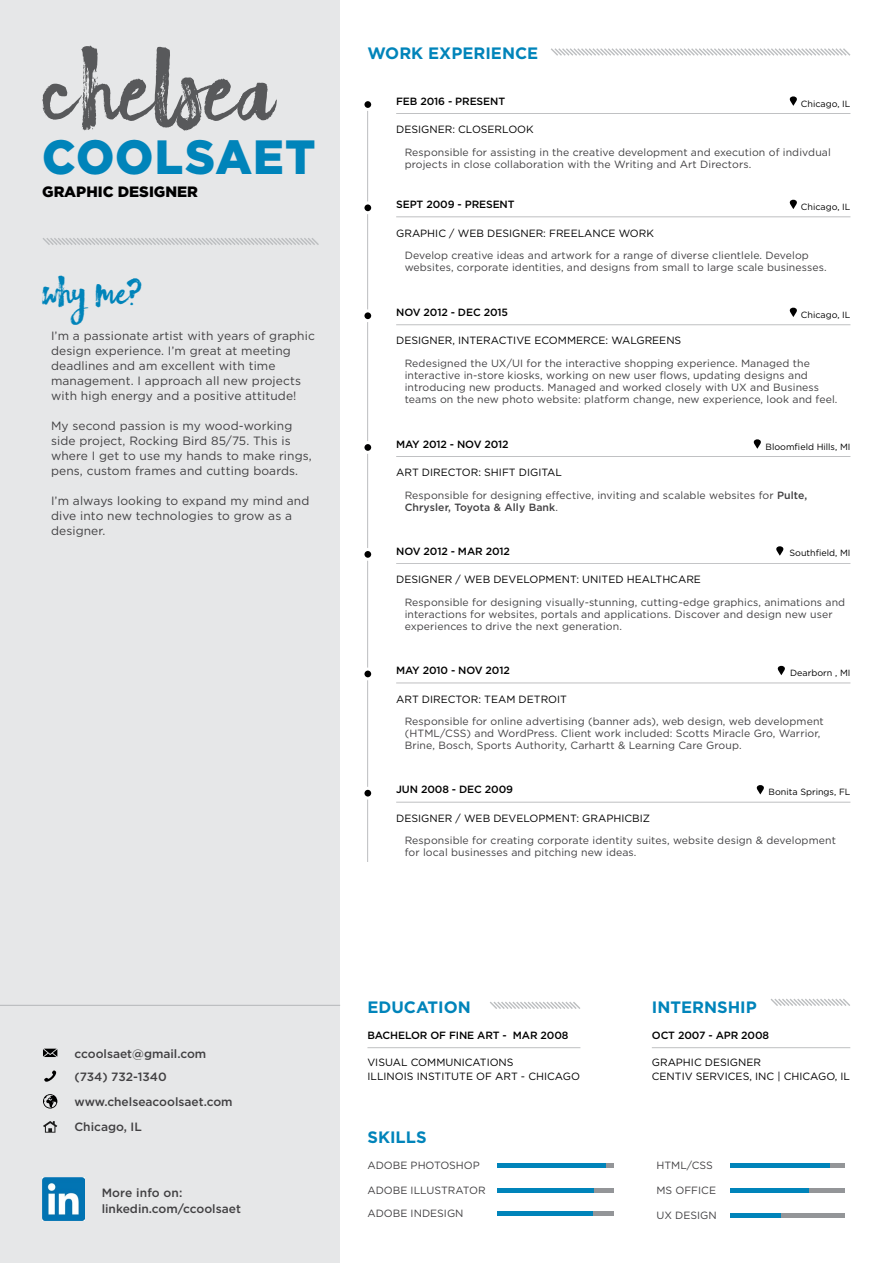
<style>
.page{position:relative;width:893px;height:1263px;background:#fff}
.page>*{position:absolute;margin:0;border:0;box-sizing:border-box;transform-origin:0 0}
.t1{font:120px "The Treasured Years Script";letter-spacing:.025em;color:#58595b;scale:.96 1}
.t2{font:900 48px "Gotham";letter-spacing:.025em;color:#0084ba;scale:.96 1}
.t3{font:45px "The Treasured Years Script";color:#0084ba}
.t4{font:700 16.5px "Gotham";color:#0084ba}
.t5{font:900 15px "Gotham";color:#000}
.t6{font:12px/15px "Gotham";letter-spacing:.01em;color:#414042}
.t7{font:500 12px/23.2px "Gotham";color:#414042}
.t8{font:10.5px/12px "Gotham";letter-spacing:.01em;color:#414042}
.t9{font:10.5px/13.5px "Gotham";color:#000}
.t10{font:500 10.5px "Gotham";letter-spacing:-.01em;color:#000}
.t11{font:9px "Gotham";color:#000}
.s1{font-weight:500}
</style>
<div class="page">
<div style="left:0;top:0;width:340px;height:1263px;background:#e6e7e8"></div>
<hr style="left:730px;top:1188px;width:114px;height:4px;background:#939598">
<hr style="left:730px;top:1188px;width:79px;height:4px;background:#0084ba">
<hr style="left:730px;top:1213px;width:114px;height:4px;background:#939598">
<hr style="left:730px;top:1213px;width:51px;height:4px;background:#0084ba">
<div style="left:497px;top:1163px;width:116px;height:5px;background:#939598"></div>
<div style="left:497px;top:1163px;width:109px;height:5px;background:#0084ba"></div>
<hr style="left:497px;top:1188px;width:116px;height:4px;background:#939598">
<hr style="left:497px;top:1188px;width:97px;height:4px;background:#0084ba">
<div style="left:497px;top:1211px;width:116px;height:5px;background:#939598"></div>
<div style="left:497px;top:1211px;width:95px;height:5px;background:#0084ba"></div>
<div style="left:730px;top:1163px;width:114px;height:5px;background:#939598"></div>
<div style="left:730px;top:1163px;width:100px;height:5px;background:#0084ba"></div>
<hr style="left:367px;top:103px;width:1px;height:759px;background:#bcbec0">
<svg style="left:551px;top:48px;width:300px;height:8px"></svg>
<svg style="left:43px;top:238px;width:276px;height:7px"></svg>
<hr style="left:367px;top:1047px;width:213px;height:1px;background:#939598">
<svg style="left:490px;top:1001px;width:90px;height:8px"></svg>
<hr style="left:652px;top:1047px;width:198px;height:1px;background:#939598">
<svg style="left:770px;top:998px;width:80px;height:8px"></svg>
<div style="left:363px;top:203px;width:10px;height:10px;background:#000;border-radius:50%"></div>
<div style="left:361px;top:201px;width:13px;height:13px;border:3px solid #fff;border-radius:50%"></div>
<hr style="left:396px;top:217px;width:454px;height:1px;background:#939598">
<svg style="left:790px;top:200px;width:7px;height:9px"></svg>
<div style="left:363px;top:100px;width:10px;height:9px;background:#000;border-radius:50%"></div>
<div style="left:361px;top:98px;width:13px;height:13px;border:3px solid #fff;border-radius:50%"></div>
<hr style="left:396px;top:113px;width:454px;height:1px;background:#939598">
<svg style="left:790px;top:96px;width:7px;height:10px"></svg>
<div style="left:363px;top:311px;width:10px;height:10px;background:#000;border-radius:50%"></div>
<div style="left:361px;top:309px;width:13px;height:13px;border:3px solid #fff;border-radius:50%"></div>
<hr style="left:396px;top:324px;width:454px;height:1px;background:#939598">
<svg style="left:790px;top:308px;width:7px;height:9px"></svg>
<div style="left:363px;top:443px;width:10px;height:9px;background:#000;border-radius:50%"></div>
<div style="left:361px;top:441px;width:13px;height:13px;border:3px solid #fff;border-radius:50%"></div>
<hr style="left:396px;top:456px;width:454px;height:1px;background:#939598">
<svg style="left:754px;top:439px;width:7px;height:10px"></svg>
<div style="left:363px;top:549px;width:10px;height:10px;background:#000;border-radius:50%"></div>
<div style="left:361px;top:548px;width:13px;height:13px;border:3px solid #fff;border-radius:50%"></div>
<hr style="left:396px;top:563px;width:454px;height:1px;background:#939598">
<svg style="left:776px;top:546px;width:7px;height:10px"></svg>
<div style="left:363px;top:669px;width:10px;height:10px;background:#000;border-radius:50%"></div>
<div style="left:361px;top:667px;width:13px;height:13px;border:3px solid #fff;border-radius:50%"></div>
<hr style="left:396px;top:683px;width:454px;height:1px;background:#939598">
<svg style="left:778px;top:666px;width:7px;height:9px"></svg>
<div style="left:363px;top:788px;width:10px;height:10px;background:#000;border-radius:50%"></div>
<div style="left:361px;top:787px;width:13px;height:12px;border:3px solid #fff;border-radius:50%"></div>
<hr style="left:396px;top:802px;width:454px;height:1px;background:#939598">
<svg style="left:757px;top:785px;width:7px;height:9px"></svg>
<hr style="left:0;top:1005px;width:340px;height:1px;background:#939598">
<svg style="left:43px;top:1049px;width:14px;height:8px"></svg>
<svg style="left:44px;top:1070px;width:13px;height:12px"></svg>
<svg style="left:43px;top:1121px;width:14px;height:12px"></svg>
<img style="left:42px;top:1178px;width:43px;height:42px">
<svg style="left:43px;top:1094px;width:14px;height:14px"></svg>
<h1 class="t1" style="left:42px;top:7px;width:243px">Chelsea</h1>
<h2 class="t2" style="left:42px;top:124px;width:286px">COOLSAET</h2>
<h3 class="t5" style="left:42px;top:182px;width:157px">GRAPHIC DESIGNER</h3>
<h3 class="t3" style="left:43px;top:262px;width:101px">WHY ME?</h3>
<p class="t6" style="left:51px;top:328px;width:265px">I’m a passionate artist with years of graphic design experience. I’m great at meeting deadlines and am excellent with time management. I approach all new projects with high energy and a positive attitude!</p>
<p class="t6" style="left:51px;top:418px;width:262px">My second passion is my wood-working side project, Rocking Bird 85/75. This is where I get to use my hands to make rings, pens, custom frames and cutting boards.</p>
<p class="t6" style="left:51px;top:493px;width:260px">I’m always looking to expand my mind and dive into new technologies to grow as a designer.</p>
<h3 class="t4" style="left:367px;top:43px;width:172px">WORK EXPERIENCE</h3>
<p class="t10" style="left:396px;top:94px;width:110px">FEB 2016 - PRESENT</p>
<p class="t9" style="left:396px;top:122px;width:139px">DESIGNER: CLOSERLOOK</p>
<p class="t11" style="left:801px;top:98px;width:51px">Chicago, IL</p>
<p class="t8" style="left:405px;top:145px;width:428px;line-height:12.6px">Responsible for assisting in the creative development and execution of indivdual projects in close collaboration with the Writing and Art Directors.</p>
<p class="t10" style="left:396px;top:198px;width:120px">SEPT 2009 - PRESENT</p>
<p class="t9" style="left:396px;top:226px;width:259px">GRAPHIC / WEB DESIGNER: FREELANCE WORK</p>
<p class="t11" style="left:801px;top:201px;width:51px">Chicago, IL</p>
<p class="t8" style="left:405px;top:249px;width:423px">Develop creative ideas and artwork for a range of diverse clientlele. Develop websites, corporate identities, and designs from small to large scale businesses.</p>
<p class="t10" style="left:396px;top:305px;width:113px">NOV 2012 - DEC 2015</p>
<p class="t9" style="left:396px;top:334px;width:287px">DESIGNER, INTERACTIVE ECOMMERCE: WALGREENS</p>
<p class="t11" style="left:801px;top:309px;width:51px">Chicago, IL</p>
<p class="t8" style="left:405px;top:357px;width:434px">Redesigned the UX/UI for the interactive shopping experience. Managed the interactive in-store kiosks, working on new user flows, updating designs and introducing new products. Managed and worked closely with UX and Business teams on the new photo website: platform change, new experience, look and feel.</p>
<p class="t10" style="left:396px;top:437px;width:114px">MAY 2012 - NOV 2012</p>
<p class="t9" style="left:396px;top:465px;width:167px">ART DIRECTOR: SHIFT DIGITAL</p>
<p class="t11" style="left:766px;top:441px;width:86px">Bloomfield Hills, MI</p>
<p class="t8" style="left:405px;top:489px;width:404px">Responsible for designing effective, inviting and scalable websites for <span class="s1">Pulte,<br>Chrysler, Toyota &amp; Ally Bank</span>.</p>
<p class="t10" style="left:396px;top:544px;width:115px">NOV 2012 - MAR 2012</p>
<p class="t9" style="left:396px;top:572px;width:306px">DESIGNER / WEB DEVELOPMENT: UNITED HEALTHCARE</p>
<p class="t11" style="left:789px;top:547px;width:62px">Southfield, MI</p>
<p class="t8" style="left:405px;top:596px;width:442px">Responsible for designing visually-stunning, cutting-edge graphics, animations and interactions for websites, portals and applications. Discover and design new user experiences to drive the next generation.</p>
<p class="t10" style="left:396px;top:664px;width:115px">MAY 2010 - NOV 2012</p>
<p class="t9" style="left:396px;top:692px;width:172px">ART DIRECTOR: TEAM DETROIT</p>
<p class="t11" style="left:790px;top:667px;width:62px">Dearborn , MI</p>
<p class="t8" style="left:405px;top:715px;width:421px">Responsible for online advertising (banner ads), web design, web development (HTML/CSS) and WordPress. Client work included: Scotts Miracle Gro, Warrior,<br>Brine, Bosch, Sports Authority, Carhartt &amp; Learning Care Group.</p>
<p class="t10" style="left:396px;top:783px;width:118px">JUN 2008 - DEC 2009</p>
<p class="t9" style="left:396px;top:811px;width:255px">DESIGNER / WEB DEVELOPMENT: GRAPHICBIZ</p>
<p class="t11" style="left:768px;top:786px;width:83px">Bonita Springs, FL</p>
<p class="t8" style="left:405px;top:834px;width:433px">Responsible for creating corporate identity suites, website design &amp; development for local businesses and pitching new ideas.</p>
<p class="t7" style="left:74px;top:1041px;width:133px">ccoolsaet@gmail.com (734) 732-1340</p>
<p class="t7" style="left:74px;top:1089px;width:160px;line-height:24.5px">www.chelseacoolsaet.com<br>Chicago, IL</p>
<p class="t7" style="left:102px;top:1184px;width:141px;line-height:15.9px">More info on: linkedin.com/ccoolsaet</p>
<h3 class="t4" style="left:367px;top:996px;width:105px">EDUCATION</h3>
<p class="t10" style="left:367px;top:1028px;width:203px">BACHELOR OF FINE ART - MAR 2008</p>
<p class="t9" style="left:367px;top:1055px;width:214px">VISUAL COMMUNICATIONS<br>ILLINOIS INSTITUTE OF ART - CHICAGO</p>
<h3 class="t4" style="left:367px;top:1126px;width:61px">SKILLS</h3>
<p class="t8" style="left:367px;top:1159px;width:114px">ADOBE PHOTOSHOP</p>
<p class="t8" style="left:367px;top:1184px;width:120px">ADOBE ILLUSTRATOR</p>
<p class="t8" style="left:367px;top:1207px;width:98px">ADOBE INDESIGN</p>
<h3 class="t4" style="left:652px;top:996px;width:106px">INTERNSHIP</h3>
<p class="t10" style="left:652px;top:1028px;width:119px">OCT 2007 - APR 2008</p>
<p class="t9" style="left:652px;top:1055px;width:200px">GRAPHIC DESIGNER<br>CENTIV SERVICES, INC | CHICAGO, IL</p>
<p class="t8" style="left:656px;top:1159px;width:58px">HTML/CSS</p>
<p class="t8" style="left:656px;top:1184px;width:61px">MS OFFICE</p>
<p class="t8" style="left:656px;top:1208px;width:62px">UX DESIGN</p>
</div>
